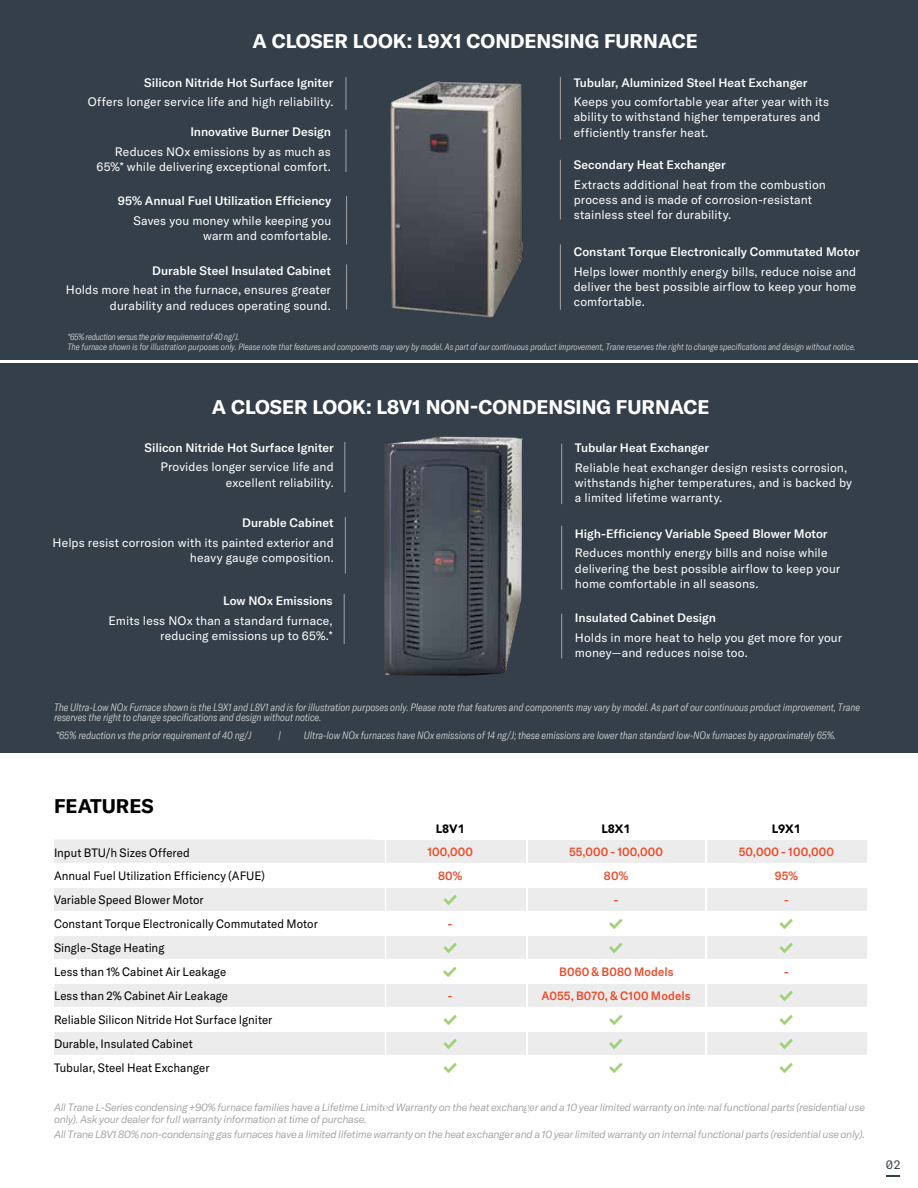
<style>
.page{position:relative;width:918px;height:1188px;background:#fff}
.page>*{position:absolute;margin:0;border:0;box-sizing:border-box;transform-origin:0 0}
.t1{font:700 19.5px "GT America";color:#fff}
.t2{font:700 19.5px "GT America";color:#000101}
.t3{font:12.15px/15.1px "GT America";letter-spacing:.01em;color:#fff;text-align:right}
.t4{font:500 12.15px "GT America";color:#fff}
.t5{font:12px/24px "GT America";letter-spacing:.005em;color:#000;scale:.96 1}
.t6{font:500 12px "GT America";letter-spacing:.01em;color:#ef4623;scale:.96 1}
.t7{font:900 12px "Avenir LT Std";color:#000}
.t8{font:12px "GT America Mono";color:#343f49}
.t9{font:italic 300 condensed 10.5px/10.5px "GT America";letter-spacing:-.005em;color:#d2d3d3}
.t10{font:italic 300 10.5px/12px "GT America";letter-spacing:-.025em;color:#9a9899}
.t11{font:italic 300 condensed 9px "GT America";letter-spacing:-.005em;color:#d2d3d3}
.t12{font:italic 300 condensed 9px "GT America";letter-spacing:-.03em;color:#d2d3d3}
</style>
<div class="page">
<div style="left:0;top:363px;width:918px;height:389px;background:#343f49"></div>
<div style="left:0;top:0;width:918px;height:360px;background:#343f49"></div>
<hr style="left:346px;top:196px;width:1px;height:48px;background:#939598">
<hr style="left:346px;top:264px;width:1px;height:46px;background:#939598">
<hr style="left:345px;top:77px;width:2px;height:33px;background:#939598">
<hr style="left:345px;top:129px;width:2px;height:43px;background:#939598">
<hr style="left:560px;top:244px;width:1px;height:66px;background:#939598">
<hr style="left:560px;top:77px;width:1px;height:62px;background:#939598">
<hr style="left:560px;top:160px;width:1px;height:60px;background:#939598">
<svg style="left:887px;top:1175px;width:13px;height:1px"></svg>
<hr style="left:0;top:879px;width:1px;height:309px;background:#bf2026">
<img style="left:390px;top:81px;width:133px;height:237px">
<hr style="left:345px;top:517px;width:1px;height:57px;background:#939598">
<hr style="left:344px;top:442px;width:1px;height:51px;background:#939598">
<hr style="left:561px;top:614px;width:1px;height:44px;background:#939598">
<hr style="left:561px;top:444px;width:1px;height:60px;background:#939598">
<hr style="left:561px;top:526px;width:1px;height:64px;background:#939598">
<hr style="left:344px;top:594px;width:1px;height:50px;background:#939598">
<img style="left:384px;top:437px;width:139px;height:239px">
<svg style="left:54px;top:839px;width:813px;height:216px"></svg>
<h1 class="t1" style="left:253px;top:29px;width:447px">A CLOSER LOOK: L9X1 CONDENSING FURNACE</h1>
<p class="t4" style="left:144px;top:75px;width:191px">Silicon Nitride Hot Surface Igniter</p>
<p class="t3" style="left:88px;top:94px;width:247px">Offers longer service life and high reliability.</p>
<p class="t4" style="left:190px;top:124px;width:142px">Innovative Burner Design</p>
<p class="t3" style="left:97px;top:144px;width:236px">Reduces NOx emissions by as much as<br>65%* while delivering exceptional comfort.</p>
<p class="t4" style="left:118px;top:194px;width:215px">95% Annual Fuel Utilization Efficiency</p>
<p class="t3" style="left:134px;top:213px;width:199px">Saves you money while keeping you warm and comfortable.</p>
<p class="t4" style="left:574px;top:75px;width:235px">Tubular, Aluminized Steel Heat Exchanger</p>
<p class="t3" style="left:574px;top:94px;width:257px;text-align:left">Keeps you comfortable year after year with its ability to withstand higher temperatures and efficiently transfer heat.</p>
<p class="t4" style="left:574px;top:157px;width:154px">Secondary Heat Exchanger</p>
<p class="t3" style="left:574px;top:177px;width:254px;text-align:left">Extracts additional heat from the combustion process and is made of corrosion-resistant stainless steel for durability.</p>
<p class="t4" style="left:574px;top:244px;width:288px">Constant Torque Electronically Commutated Motor</p>
<p class="t3" style="left:574px;top:264px;width:284px;text-align:justify">Helps lower monthly energy bills, reduce noise and deliver the best possible airflow to keep your home comfortable.</p>
<p class="t4" style="left:152px;top:263px;width:180px">Durable Steel Insulated Cabinet</p>
<p class="t3" style="left:66px;top:283px;width:267px">Holds more heat in the furnace, ensures greater durability and reduces operating sound.</p>
<p class="t11" style="left:68px;top:342px;width:789px">The furnace shown is for illustration purposes only. Please note that features and components may vary by model. As part of our continuous product improvement, Trane reserves the right to change specifications and design without notice.</p>
<p class="t12" style="left:68px;top:332px;width:173px">*65% reduction versus the prior requirement of 40 ng/J.</p>
<h1 class="t1" style="left:212px;top:395px;width:499px">A CLOSER LOOK: L8V1 NON-CONDENSING FURNACE</h1>
<p class="t4" style="left:145px;top:440px;width:191px">Silicon Nitride Hot Surface Igniter</p>
<p class="t3" style="left:161px;top:460px;width:175px">Provides longer service life and excellent reliability.</p>
<p class="t4" style="left:575px;top:440px;width:136px">Tubular Heat Exchanger</p>
<p class="t3" style="left:575px;top:460px;width:279px;text-align:left">Reliable heat exchanger design resists corrosion, withstands higher temperatures, and is backed by a limited lifetime warranty.</p>
<p class="t4" style="left:575px;top:526px;width:254px">High-Efficiency Variable Speed Blower Motor</p>
<p class="t3" style="left:575px;top:545px;width:267px;text-align:left">Reduces monthly energy bills and noise while delivering the best possible airflow to keep your home comfortable in all seasons.</p>
<p class="t4" style="left:242px;top:516px;width:93px">Durable Cabinet</p>
<p class="t3" style="left:53px;top:535px;width:283px">Helps resist corrosion with its painted exterior and heavy gauge composition.</p>
<p class="t4" style="left:223px;top:594px;width:111px">Low NOx Emissions</p>
<p class="t3" style="left:109px;top:613px;width:226px">Emits less NOx than a standard furnace, reducing emissions up to 65%.*</p>
<p class="t4" style="left:575px;top:611px;width:143px">Insulated Cabinet Design</p>
<p class="t3" style="left:575px;top:630px;width:269px;text-align:left">Holds in more heat to help you get more for your money—and reduces noise too.</p>
<p class="t9" style="left:54px;top:702px;width:808px">The Ultra-Low NOx Furnace shown is the L9X1 and L8V1 and is for illustration purposes only. Please note that features and components may vary by model. As part of our continuous product improvement, Trane reserves the right to change specifications and design without notice.</p>
<p class="t9" style="left:56px;top:730px;width:197px">*65% reduction vs the prior requirement of 40 ng/J</p>
<p class="t9" style="left:279px;top:730px;width:4px">|</p>
<p class="t9" style="left:304px;top:730px;width:534px">Ultra-low NOx furnaces have NOx emissions of 14 ng/J; these emissions are lower than standard low-NOx furnaces by approximately 65%.</p>
<h1 class="t2" style="left:54px;top:794px;width:101px">FEATURES</h1>
<p class="t7" style="left:436px;top:822px;width:31px">L8V1</p>
<p class="t7" style="left:601px;top:822px;width:31px">L8X1</p>
<p class="t7" style="left:772px;top:822px;width:31px">L9X1</p>
<p class="t5" style="left:54px;top:841px;width:143px">Input BTU/h Sizes Offered</p>
<p class="t6" style="left:428px;top:845px;width:49px">100,000</p>
<p class="t6" style="left:569px;top:845px;width:99px">55,000 - 100,000</p>
<p class="t6" style="left:739px;top:845px;width:101px">50,000 - 100,000</p>
<p class="t5" style="left:54px;top:864px;width:221px">Annual Fuel Utilization Efficiency (AFUE)</p>
<p class="t6" style="left:438px;top:868px;width:27px">80%</p>
<p class="t6" style="left:604px;top:868px;width:27px">80%</p>
<p class="t6" style="left:775px;top:868px;width:26px">95%</p>
<p class="t5" style="left:54px;top:888px;width:157px">Variable Speed Blower Motor</p>
<p class="t6" style="left:614px;top:892px;width:6px">-</p>
<p class="t6" style="left:784px;top:892px;width:6px">-</p>
<p class="t5" style="left:54px;top:912px;width:276px">Constant Torque Electronically Commutated Motor</p>
<p class="t6" style="left:448px;top:916px;width:6px">-</p>
<p class="t5" style="left:54px;top:936px;width:181px">Single-Stage Heating<br>Less than 1% Cabinet Air Leakage</p>
<p class="t6" style="left:559px;top:964px;width:121px">B060 &amp; B080 Models</p>
<p class="t6" style="left:784px;top:964px;width:6px">-</p>
<p class="t5" style="left:54px;top:984px;width:183px">Less than 2% Cabinet Air Leakage</p>
<p class="t6" style="left:448px;top:988px;width:6px">-</p>
<p class="t6" style="left:542px;top:988px;width:157px">A055, B070, &amp; C100 Models</p>
<p class="t5" style="left:54px;top:1008px;width:229px">Reliable Silicon Nitride Hot Surface Igniter<br>Durable, Insulated Cabinet<br>Tubular, Steel Heat Exchanger</p>
<p class="t10" style="left:54px;top:1101px;width:813px">All Trane L-Series condensing +90% furnace families have a Lifetime Limited Warranty on the heat exchanger and a 10 year limited warranty on internal functional parts (residential use only). Ask your dealer for full warranty information at time of purchase.</p>
<p class="t10" style="left:54px;top:1128px;width:812px">All Trane L8V1 80% non-condensing gas furnaces have a limited lifetime warranty on the heat exchanger and a 10 year limited warranty on internal functional parts (residential use only).</p>
<p class="t8" style="left:886px;top:1158px;width:16px">02</p>
</div>
